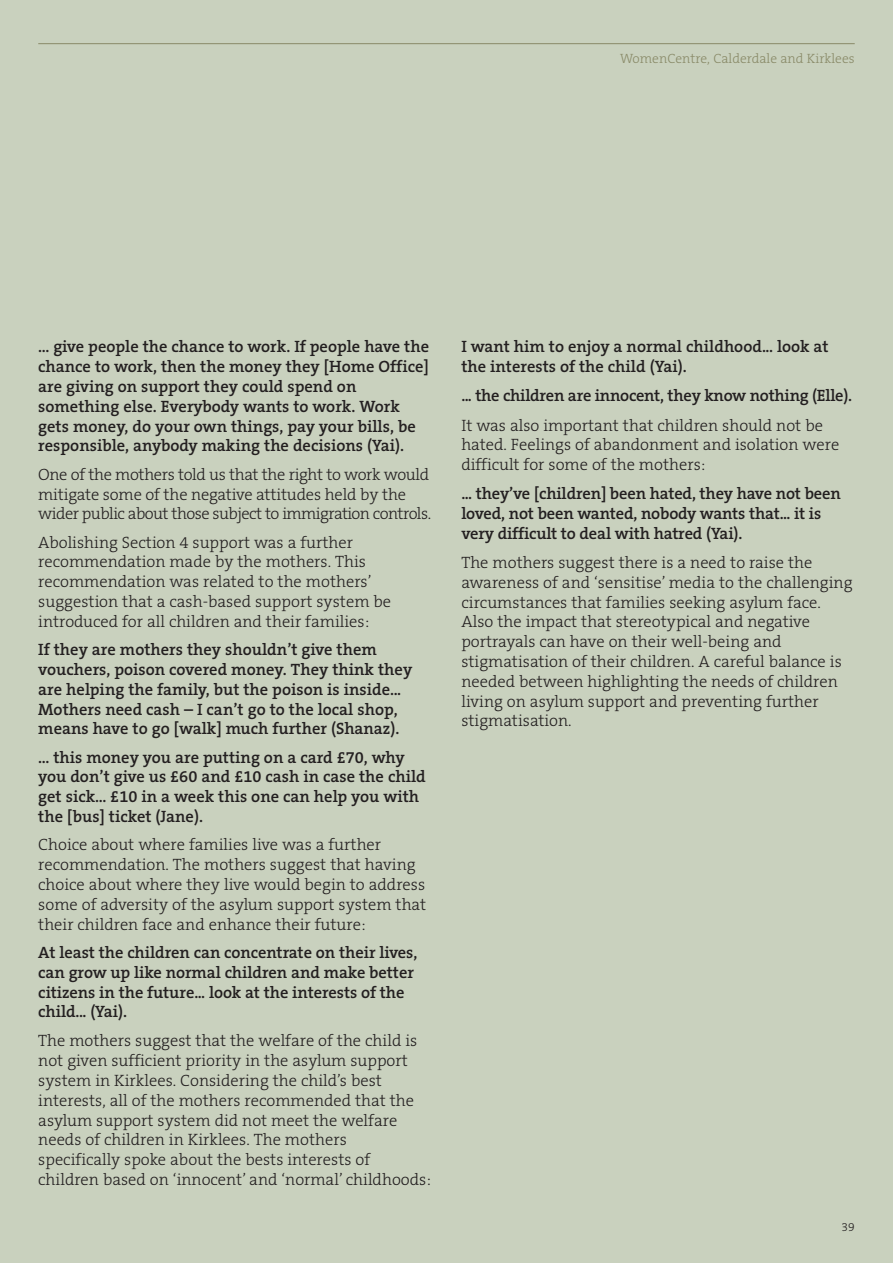
<style>
.page{position:relative;width:893px;height:1263px;background:#c9d1be}
.page>*{position:absolute;margin:0;border:0;box-sizing:border-box;transform-origin:0 0}
.t1{font:300 16.5px/19.8px "The Serif B3";color:#231f20}
.t2{font:600 16.5px/19.8px "The Serif B6";color:#231f20}
.t3{font:300 16.5px/19.8px "The Serif B3";letter-spacing:-.025em;color:#231f20}
.t4{font:300 13.5px "The Serif B3";color:#898a68}
.t5{font:300 12px "The Serif B3";color:#231f20}
</style>
<div class="page">
<hr style="left:38px;top:43px;width:817px;height:1px;background:#898a68">
<p class="t4" style="left:620px;top:52px;width:236px">WomenCentre, Calderdale and Kirklees</p>
<p class="t2" style="left:38px;top:338px;width:392px">... give people the chance to work. If people have the chance to work, then the money they [Home Office] are giving on support they could spend on something else. Everybody wants to work. Work gets money, do your own things, pay your bills, be responsible, anybody making the decisions (Yai).</p>
<p class="t3" style="left:38px;top:465px;width:394px">One of the mothers told us that the right to work would mitigate some of the negative attitudes held by the wider public about those subject to immigration controls.</p>
<p class="t1" style="left:38px;top:533px;width:354px">Abolishing Section 4 support was a further recommendation made by the mothers. This recommendation was related to the mothers’ suggestion that a cash-based support system be introduced for all children and their families:</p>
<p class="t2" style="left:38px;top:641px;width:376px">If they are mothers they shouldn’t give them vouchers, poison covered money. They think they are helping the family, but the poison is inside...<br>Mothers need cash – I can’t go to the local shop, means have to go [walk] much further (Shanaz).</p>
<p class="t2" style="left:38px;top:748px;width:389px">... this money you are putting on a card £70, why you don’t give us £60 and £10 cash in case the child get sick... £10 in a week this one can help you with the [bus] ticket (Jane).</p>
<p class="t1" style="left:38px;top:836px;width:389px">Choice about where families live was a further recommendation. The mothers suggest that having choice about where they live would begin to address some of adversity of the asylum support system that their children face and enhance their future:</p>
<p class="t2" style="left:38px;top:944px;width:381px">At least the children can concentrate on their lives, can grow up like normal children and make better citizens in the future... look at the interests of the child... (Yai).</p>
<p class="t1" style="left:38px;top:1032px;width:394px">The mothers suggest that the welfare of the child is not given sufficient priority in the asylum support system in Kirklees. Considering the child’s best interests, all of the mothers recommended that the asylum support system did not meet the welfare needs of children in Kirklees. The mothers specifically spoke about the bests interests of children based on ‘innocent’ and ‘normal’ childhoods:</p>
<p class="t2" style="left:461px;top:338px;width:369px">I want him to enjoy a normal childhood... look at the interests of the child (Yai).</p>
<p class="t2" style="left:461px;top:387px;width:392px">... the children are innocent, they know nothing (Elle).</p>
<p class="t1" style="left:461px;top:416px;width:379px">It was also important that children should not be hated. Feelings of abandonment and isolation were difficult for some of the mothers:</p>
<p class="t2" style="left:461px;top:485px;width:381px">... they’ve [children] been hated, they have not been loved, not been wanted, nobody wants that... it is very difficult to deal with hatred (Yai).</p>
<p class="t1" style="left:461px;top:554px;width:393px">The mothers suggest there is a need to raise the awareness of and ‘sensitise’ media to the challenging circumstances that families seeking asylum face.<br>Also the impact that stereotypical and negative portrayals can have on their well-being and stigmatisation of their children. A careful balance is needed between highlighting the needs of children living on asylum support and preventing further stigmatisation.</p>
<p class="t5" style="left:841px;top:1222px;width:15px">39</p>
</div>
